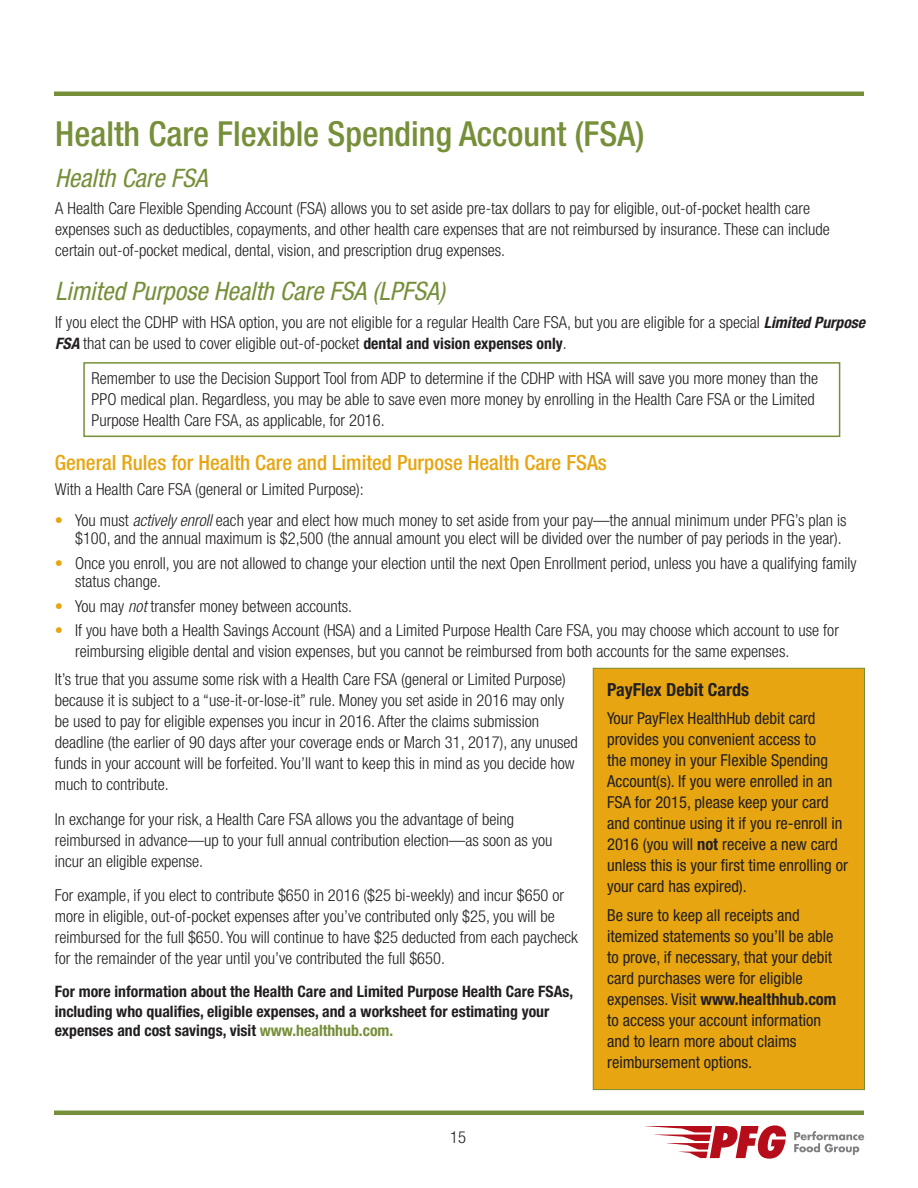
<style>
.page{position:relative;width:918px;height:1188px;background:#fff}
.page>*{position:absolute;margin:0;border:0;box-sizing:border-box;transform-origin:0 0}
.Header_1{font:500 condensed 34.5px "Helvetica Neue";color:#768f39}
.Header_2{font:italic condensed 25.5px "Helvetica Neue";color:#768f39}
.Header_3{font:500 condensed 21px "Helvetica Neue";color:#e7a512}
.Bold_Body_Text{font:700 condensed 18px "Helvetica Neue";color:#231f20}
.Body_Text{font:300 condensed 16.5px/21px "Helvetica Neue";color:#231f20}
.Body_Text-2{font:condensed 16.5px/21px "Helvetica Neue";color:#231f20}
.Body_Text-3{font:700 condensed 15.75px/19.5px "Helvetica Neue";color:#231f20}
.s1{font-weight:700;font-style:italic;font-size:15.75px}
.s2{font-weight:700;font-size:15.75px}
.s3{color:#e7a512}
.s4{font-style:italic}
.s5{color:#768f39}
.s6{font-weight:700}
</style>
<div class="page">
<hr style="left:54px;top:1111px;width:810px;height:4px;background:#768f39">
<hr style="left:54px;top:92px;width:810px;height:4px;background:#768f39">
<svg style="left:794px;top:1131px;width:70px;height:24px"></svg>
<svg style="left:645px;top:1125px;width:141px;height:34px"></svg>
<div style="left:83px;top:362px;width:757px;height:75px;border:2px solid #768f39"></div>
<div style="left:593px;top:668px;width:271px;height:422px;background:#e7a512"></div>
<div style="left:593px;top:668px;width:272px;height:422px;border:1px solid #768f39"></div>
<p class="Header_1" style="left:55px;top:113px;width:591px">Health Care Flexible Spending Account (FSA)</p>
<p class="Header_2" style="left:55px;top:163px;width:154px">Health Care FSA</p>
<p class="Body_Text" style="left:55px;top:198px;width:776px">A Health Care Flexible Spending Account (FSA) allows you to set aside pre-tax dollars to pay for eligible, out-of-pocket health care expenses such as deductibles, copayments, and other health care expenses that are not reimbursed by insurance. These can include certain out-of-pocket medical, dental, vision, and prescription drug expenses.</p>
<p class="Header_2" style="left:55px;top:276px;width:391px">Limited Purpose Health Care FSA (LPFSA)</p>
<p class="Body_Text" style="left:55px;top:311px;width:812px">If you elect the CDHP with HSA option, you are not eligible for a regular Health Care FSA, but you are eligible for a special <span class="s1">Limited Purpose<br>FSA</span> that can be used to cover eligible out-of-pocket <span class="s2">dental and vision expenses only</span>.</p>
<p class="Body_Text" style="left:92px;top:367px;width:728px">Remember to use the Decision Support Tool from ADP to determine if the CDHP with HSA will save you more money than the<br>PPO medical plan. Regardless, you may be able to save even more money by enrolling in the Health Care FSA or the Limited<br>Purpose Health Care FSA, as applicable, for 2016.</p>
<p class="Header_3" style="left:55px;top:450px;width:554px">General Rules for Health Care and Limited Purpose Health Care FSAs</p>
<p class="Body_Text" style="left:55px;top:478px;width:310px">With a Health Care FSA (general or Limited Purpose):</p>
<p class="Body_Text" style="left:55px;top:511px;width:793px;line-height:18px;text-align:right"><span class="s3">•</span> You must <span class="s4">actively enroll</span> each year and elect how much money to set aside from your pay—the annual minimum under PFG’s plan is $100, and the annual maximum is $2,500 (the annual amount you elect will be divided over the number of pay periods in the year).</p>
<p class="Body_Text" style="left:75px;top:554px;width:783px;line-height:18px;text-indent:-20px"><span class="s3">•</span> Once you enroll, you are not allowed to change your election until the next Open Enrollment period, unless you have a qualifying family status change.</p>
<p class="Body_Text" style="left:55px;top:595px;width:299px"><span class="s3">•</span> You may <span class="s4">not</span> transfer money between accounts.</p>
<p class="Body_Text" style="left:75px;top:620px;width:765px;text-indent:-20px"><span class="s3">•</span> If you have both a Health Savings Account (HSA) and a Limited Purpose Health Care FSA, you may choose which account to use for reimbursing eligible dental and vision expenses, but you cannot be reimbursed from both accounts for the same expenses.</p>
<p class="Body_Text" style="left:55px;top:669px;width:512px">It’s true that you assume some risk with a Health Care FSA (general or Limited Purpose) because it is subject to a “use-it-or-lose-it” rule. Money you set aside in 2016 may only</p>
<p class="Body_Text" style="left:55px;top:711px;width:525px">be used to pay for eligible expenses you incur in 2016. After the claims submission deadline (the earlier of 90 days after your coverage ends or March 31, 2017), any unused funds in your account will be forfeited. You’ll want to keep this in mind as you decide how much to contribute.</p>
<p class="Body_Text" style="left:55px;top:808px;width:461px">In exchange for your risk, a Health Care FSA allows you the advantage of being</p>
<p class="Body_Text" style="left:55px;top:829px;width:499px">reimbursed in advance—up to your full annual contribution election—as soon as you incur an eligible expense.</p>
<p class="Body_Text" style="left:55px;top:885px;width:525px">For example, if you elect to contribute $650 in 2016 ($25 bi-weekly) and incur $650 or more in eligible, out-of-pocket expenses after you’ve contributed only $25, you will be reimbursed for the full $650. You will continue to have $25 deducted from each paycheck for the remainder of the year until you’ve contributed the full $650.</p>
<p class="Body_Text-3" style="left:55px;top:982px;width:520px">For more information about the Health Care and Limited Purpose Health Care FSAs, including who qualifies, eligible expenses, and a worksheet for estimating your expenses and cost savings, visit <span class="s5">www.healthhub.com.</span></p>
<p class="Bold_Body_Text" style="left:607px;top:679px;width:143px">PayFlex Debit Cards</p>
<p class="Body_Text-2" style="left:607px;top:707px;width:242px">Your PayFlex HealthHub debit card provides you convenient access to<br>the money in your Flexible Spending Account(s). If you were enrolled in an FSA for 2015, please keep your card and continue using it if you re-enroll in 2016 (you will <span class="s6">not</span> receive a new card unless this is your first time enrolling or your card has expired).</p>
<p class="Body_Text-2" style="left:607px;top:905px;width:228px">Be sure to keep all receipts and itemized statements so you’ll be able</p>
<p class="Body_Text-2" style="left:607px;top:947px;width:231px">to prove, if necessary, that your debit card purchases were for eligible expenses. Visit <span class="s6">www.healthhub.com </span>to access your account information and to learn more about claims reimbursement options.</p>
<p class="Body_Text" style="left:450px;top:1126px;width:17px">15</p>
</div>
